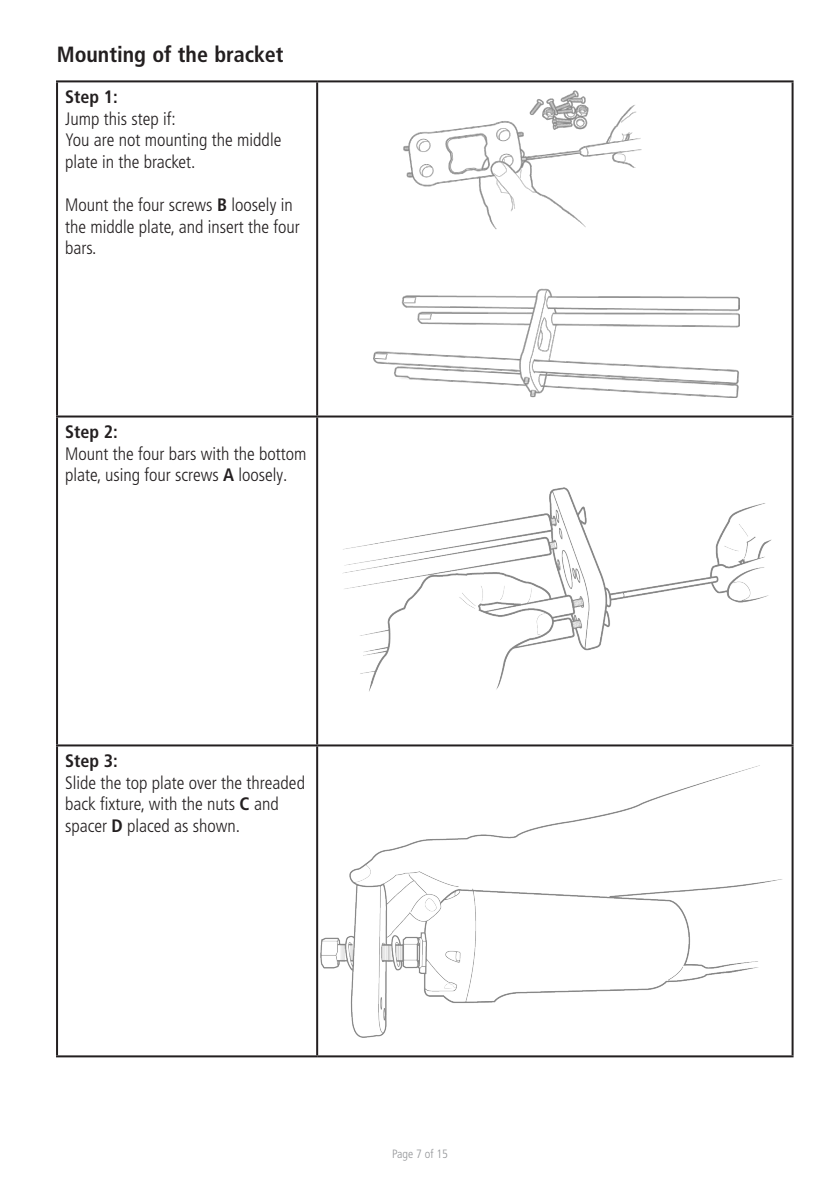
<style>
.page{position:relative;width:840px;height:1191px;background:#fff}
.page>*{position:absolute;margin:0;border:0;box-sizing:border-box;transform-origin:0 0}
.t1{font:700 condensed 22px "Frutiger LT Pro";color:#231f20}
.Brødtekst{font:300 condensed 18px/21.6px "Frutiger LT Pro";color:#231f20}
.Brødtekst-2{font:700 condensed 18px "Frutiger LT Pro";color:#231f20}
.t2{font:300 condensed 12px "Frutiger LT Pro";color:#939598}
.s1{font-weight:700}
</style>
<div class="page">
<hr style="left:56px;top:80px;width:261px;height:2px;background:#231f20">
<hr style="left:56px;top:82px;width:2px;height:333px;background:#231f20">
<hr style="left:317px;top:80px;width:476px;height:2px;background:#231f20">
<hr style="left:316px;top:82px;width:2px;height:333px;background:#231f20">
<hr style="left:791px;top:82px;width:2px;height:333px;background:#231f20">
<hr style="left:56px;top:415px;width:261px;height:2px;background:#231f20">
<hr style="left:56px;top:417px;width:2px;height:327px;background:#231f20">
<hr style="left:317px;top:415px;width:476px;height:2px;background:#231f20">
<hr style="left:316px;top:417px;width:2px;height:327px;background:#231f20">
<hr style="left:791px;top:417px;width:2px;height:327px;background:#231f20">
<hr style="left:56px;top:744px;width:261px;height:2px;background:#231f20">
<hr style="left:56px;top:746px;width:2px;height:309px;background:#231f20">
<hr style="left:317px;top:744px;width:476px;height:2px;background:#231f20">
<hr style="left:316px;top:746px;width:2px;height:309px;background:#231f20">
<hr style="left:791px;top:746px;width:2px;height:309px;background:#231f20">
<hr style="left:56px;top:1055px;width:261px;height:2px;background:#231f20">
<hr style="left:317px;top:1055px;width:476px;height:2px;background:#231f20">
<img style="left:374px;top:90px;width:365px;height:307px">
<img style="left:342px;top:487px;width:428px;height:205px">
<img style="left:320px;top:765px;width:462px;height:272px">
<p class="t1" style="left:57px;top:41px;width:228px">Mounting of the bracket</p>
<p class="Brødtekst-2" style="left:65px;top:86px;width:54px">Step 1:</p>
<p class="Brødtekst" style="left:65px;top:108px;width:112px">Jump this step if:</p>
<p class="Brødtekst" style="left:65px;top:129px;width:218px">You are not mounting the middle plate in the bracket.</p>
<p class="Brødtekst" style="left:65px;top:194px;width:236px">Mount the four screws <span class="s1">B</span> loosely in the middle plate, and insert the four bars.</p>
<p class="Brødtekst-2" style="left:65px;top:421px;width:54px">Step 2:</p>
<p class="Brødtekst" style="left:65px;top:443px;width:243px">Mount the four bars with the bottom plate, using four screws <span class="s1">A</span> loosely.</p>
<p class="Brødtekst-2" style="left:65px;top:750px;width:54px">Step 3:</p>
<p class="Brødtekst" style="left:65px;top:771px;width:241px">Slide the top plate over the threaded back fixture, with the nuts <span class="s1">C</span> and spacer <span class="s1">D</span> placed as shown.</p>
<p class="t2" style="left:392px;top:1147px;width:57px">Page 7 of 15</p>
</div>
